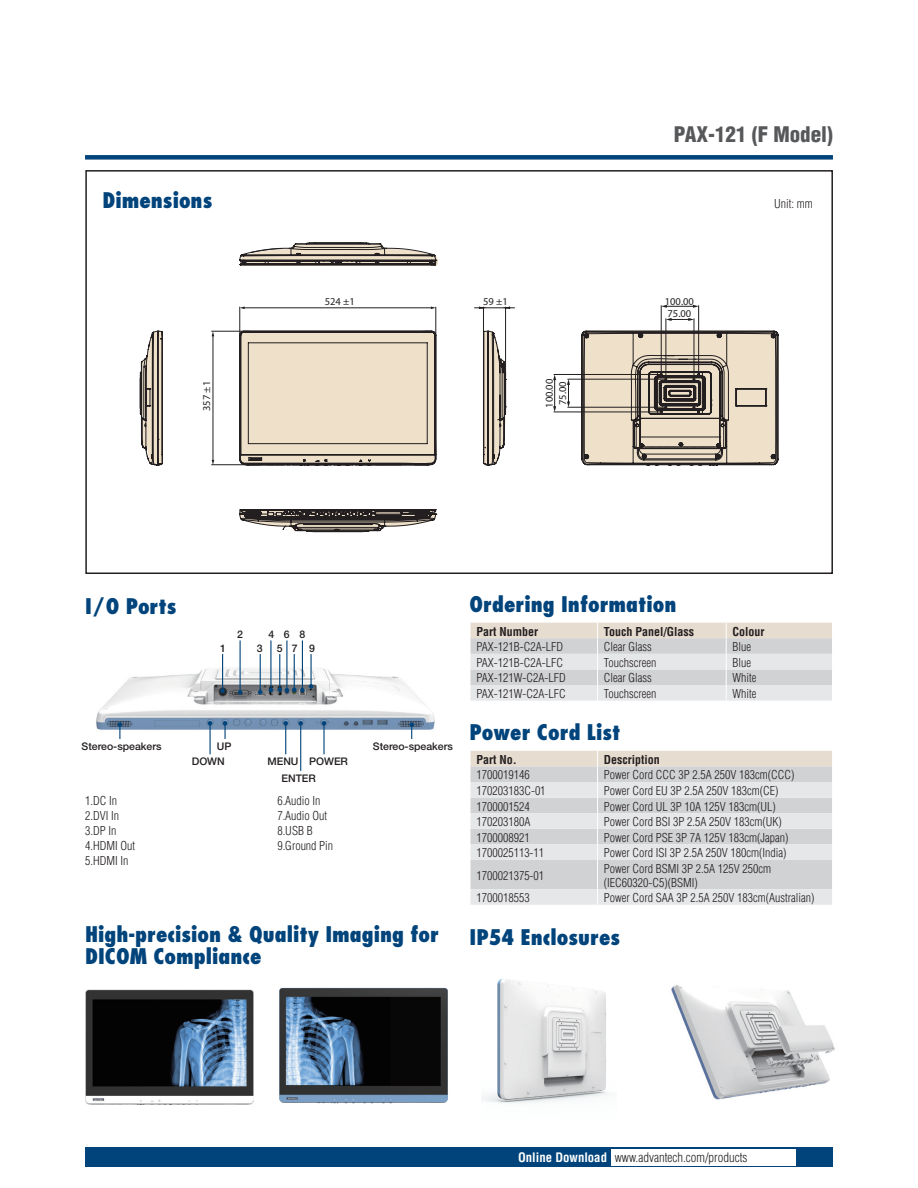
<style>
.page{position:relative;width:918px;height:1188px;background:#fff}
.page>*{position:absolute;margin:0;border:0;box-sizing:border-box;transform-origin:0 0}
.t1{font:800 condensed 21px/22.5px "Futura";color:#00447b}
.t2{font:900 condensed 21px "Helvetica";color:#57585a}
.t3{font:300 condensed 12.75px "Helvetica";color:#231f20}
.t4{font:300 condensed 12px/15px "Helvetica";color:#231f20}
.t5{font:700 condensed 12px "Helvetica";color:#231f20}
.t6{font:500 10.5px "Helvetica Neue";color:#231f20}
.t7{font:10.5px/13.2px "Myriad Pro";color:#231f20}
.s1{font-weight:700;color:#fff}
</style>
<div class="page">
<div style="left:85px;top:155px;width:748px;height:5px;background:#00447b"></div>
<div style="left:85px;top:1147px;width:748px;height:20px;background:#00447b"></div>
<div style="left:611px;top:1149px;width:184px;height:16px;background:#fff"></div>
<div style="left:85px;top:170px;width:748px;height:404px;border:2px solid #231f20"></div>
<img style="left:96px;top:656px;width:339px;height:81px">
<svg style="left:470px;top:623px;width:362px;height:78px;background:#dedddc"></svg>
<svg style="left:470px;top:751px;width:362px;height:154px;background:#dcdcdc"></svg>
<hr style="left:222px;top:654px;width:1px;height:37px;background:#00447b">
<svg style="left:220px;top:689px;width:5px;height:4px"></svg>
<hr style="left:260px;top:654px;width:1px;height:38px;background:#00447b">
<svg style="left:258px;top:690px;width:4px;height:4px"></svg>
<hr style="left:279px;top:654px;width:1px;height:36px;background:#00447b">
<hr style="left:294px;top:654px;width:1px;height:36px;background:#00447b">
<hr style="left:310px;top:654px;width:2px;height:32px;background:#00447b">
<hr style="left:240px;top:640px;width:1px;height:52px;background:#00447b">
<svg style="left:238px;top:690px;width:4px;height:5px"></svg>
<hr style="left:270px;top:640px;width:2px;height:50px;background:#00447b">
<hr style="left:286px;top:640px;width:1px;height:50px;background:#00447b">
<hr style="left:302px;top:640px;width:1px;height:50px;background:#00447b">
<svg style="left:269px;top:684px;width:44px;height:8px"></svg>
<svg style="left:118px;top:722px;width:4px;height:17px"></svg>
<svg style="left:409px;top:722px;width:5px;height:17px"></svg>
<img style="left:482px;top:979px;width:128px;height:124px">
<svg style="left:553px;top:374px;width:3px;height:38px"></svg>
<hr style="left:554px;top:412px;width:106px;height:1px;background:#231f20">
<hr style="left:554px;top:374px;width:106px;height:1px;background:#231f20">
<svg style="left:567px;top:379px;width:3px;height:28px"></svg>
<hr style="left:568px;top:407px;width:97px;height:1px;background:#231f20">
<hr style="left:568px;top:379px;width:97px;height:1px;background:#231f20">
<hr style="left:212px;top:331px;width:31px;height:1px;background:#231f20">
<hr style="left:212px;top:464px;width:35px;height:1px;background:#231f20">
<svg style="left:666px;top:318px;width:28px;height:3px"></svg>
<hr style="left:694px;top:319px;width:1px;height:59px;background:#231f20">
<hr style="left:666px;top:319px;width:1px;height:59px;background:#231f20">
<svg style="left:661px;top:305px;width:38px;height:3px"></svg>
<hr style="left:698px;top:306px;width:1px;height:68px;background:#231f20">
<hr style="left:661px;top:306px;width:1px;height:68px;background:#231f20">
<svg style="left:474px;top:306px;width:41px;height:160px"></svg>
<svg style="left:140px;top:330px;width:23px;height:136px;background:#9f978d"></svg>
<svg style="left:239px;top:242px;width:199px;height:24px"></svg>
<svg style="left:239px;top:509px;width:198px;height:23px"></svg>
<svg style="left:581px;top:330px;width:197px;height:136px;background:#baaf9e"></svg>
<svg style="left:239px;top:307px;width:198px;height:159px;background:#ddd2c0"></svg>
<hr style="left:213px;top:335px;width:1px;height:126px;background:#231f20">
<img style="left:279px;top:987px;width:169px;height:117px">
<img style="left:671px;top:985px;width:164px;height:115px">
<img style="left:85px;top:989px;width:169px;height:116px">
<hr style="left:210px;top:723px;width:1px;height:31px;background:#00447b">
<svg style="left:208px;top:721px;width:4px;height:5px"></svg>
<hr style="left:285px;top:723px;width:1px;height:31px;background:#00447b">
<svg style="left:284px;top:721px;width:4px;height:5px"></svg>
<hr style="left:323px;top:723px;width:2px;height:31px;background:#00447b">
<svg style="left:322px;top:721px;width:4px;height:5px"></svg>
<svg style="left:223px;top:721px;width:4px;height:18px"></svg>
<hr style="left:300px;top:723px;width:1px;height:48px;background:#00447b">
<svg style="left:298px;top:721px;width:5px;height:5px"></svg>
<h1 class="t2" style="left:674px;top:121px;width:161px">PAX-121 (F Model)</h1>
<h1 class="t1" style="left:102px;top:189px;width:111px">Dimensions</h1>
<p class="t4" style="left:774px;top:196px;width:40px">Unit: mm</p>
<p class="t7" style="left:200px;top:411px;width:32px;rotate:-90deg">357 ±1</p>
<p class="t7" style="left:325px;top:295px;width:32px">524 ±1</p>
<p class="t7" style="left:483px;top:295px;width:26px">59 ±1</p>
<p class="t7" style="left:543px;top:408px;width:31px;rotate:-90deg">100.00<br>75.00</p>
<p class="t7" style="left:665px;top:294px;width:31px">100.00</p>
<p class="t7" style="left:668px;top:307px;width:25px">75.00</p>
<h1 class="t1" style="left:85px;top:595px;width:93px">I/O Ports</h1>
<p class="t6" style="left:220px;top:642px;width:7px">1</p>
<p class="t6" style="left:237px;top:628px;width:7px">2</p>
<p class="t6" style="left:269px;top:628px;width:7px">4</p>
<p class="t6" style="left:284px;top:628px;width:23px">6 8</p>
<p class="t6" style="left:257px;top:642px;width:7px">3</p>
<p class="t6" style="left:277px;top:642px;width:40px">57 9</p>
<p class="t6" style="left:82px;top:740px;width:81px">Stereo-speakers</p>
<p class="t6" style="left:217px;top:740px;width:16px">UP</p>
<p class="t6" style="left:192px;top:755px;width:35px">DOWN</p>
<p class="t6" style="left:267px;top:755px;width:82px">MENU POWER</p>
<p class="t6" style="left:281px;top:772px;width:36px">ENTER</p>
<p class="t4" style="left:85px;top:793px;width:51px">1.DC In<br>2.DVI In<br>3.DP In<br>4.HDMI Out<br>5.HDMI In</p>
<p class="t4" style="left:277px;top:793px;width:57px">6.Audio In<br>7.Audio Out<br>8.USB B<br>9.Ground Pin</p>
<p class="t6" style="left:373px;top:740px;width:81px">Stereo-speakers</p>
<h1 class="t1" style="left:470px;top:593px;width:208px">Ordering Information</h1>
<p class="t5" style="left:476px;top:624px;width:63px">Part Number</p>
<p class="t5" style="left:604px;top:624px;width:92px">Touch Panel/Glass</p>
<p class="t5" style="left:733px;top:624px;width:34px">Colour</p>
<p class="t4" style="left:476px;top:639px;width:88px">PAX-121B-C2A-LFD</p>
<p class="t4" style="left:604px;top:639px;width:50px">Clear Glass</p>
<p class="t4" style="left:733px;top:639px;width:20px">Blue</p>
<p class="t4" style="left:476px;top:655px;width:88px">PAX-121B-C2A-LFC</p>
<p class="t4" style="left:604px;top:655px;width:54px">Touchscreen</p>
<p class="t4" style="left:733px;top:655px;width:20px">Blue</p>
<p class="t4" style="left:476px;top:671px;width:91px">PAX-121W-C2A-LFD</p>
<p class="t4" style="left:604px;top:671px;width:50px">Clear Glass</p>
<p class="t4" style="left:733px;top:671px;width:25px">White</p>
<p class="t4" style="left:476px;top:686px;width:91px">PAX-121W-C2A-LFC</p>
<p class="t4" style="left:604px;top:686px;width:54px">Touchscreen</p>
<p class="t4" style="left:733px;top:686px;width:25px">White</p>
<h1 class="t1" style="left:470px;top:721px;width:152px">Power Cord List</h1>
<p class="t5" style="left:476px;top:752px;width:42px">Part No.</p>
<p class="t5" style="left:604px;top:752px;width:57px">Description</p>
<p class="t4" style="left:476px;top:768px;width:55px">1700019146</p>
<p class="t4" style="left:604px;top:768px;width:192px">Power Cord CCC 3P 2.5A 250V 183cm(CCC)</p>
<p class="t4" style="left:476px;top:783px;width:71px">170203183C-01</p>
<p class="t4" style="left:604px;top:783px;width:176px">Power Cord EU 3P 2.5A 250V 183cm(CE)</p>
<p class="t4" style="left:476px;top:799px;width:55px">1700001524</p>
<p class="t4" style="left:604px;top:799px;width:173px">Power Cord UL 3P 10A 125V 183cm(UL)</p>
<p class="t4" style="left:476px;top:814px;width:55px">170203180A</p>
<p class="t4" style="left:604px;top:814px;width:179px">Power Cord BSI 3P 2.5A 250V 183cm(UK)</p>
<p class="t4" style="left:476px;top:830px;width:55px">1700008921</p>
<p class="t4" style="left:604px;top:830px;width:186px">Power Cord PSE 3P 7A 125V 183cm(Japan)</p>
<p class="t4" style="left:476px;top:846px;width:69px">1700025113-11</p>
<p class="t4" style="left:604px;top:846px;width:184px">Power Cord ISI 3P 2.5A 250V 180cm(India)</p>
<p class="t4" style="left:476px;top:868px;width:69px">1700021375-01</p>
<p class="t4" style="left:604px;top:862px;width:169px;line-height:13.5px">Power Cord BSMI 3P 2.5A 125V 250cm (IEC60320-C5)(BSMI)</p>
<p class="t4" style="left:476px;top:890px;width:55px">1700018553</p>
<p class="t4" style="left:604px;top:890px;width:212px">Power Cord SAA 3P 2.5A 250V 183cm(Australian)</p>
<h1 class="t1" style="left:85px;top:922px;width:356px">High-precision &amp; Quality Imaging for<br>DICOM Compliance</h1>
<h1 class="t1" style="left:470px;top:926px;width:152px">IP54 Enclosures</h1>
<p class="t3" style="left:518px;top:1149px;width:231px"><span class="s1">Online Download</span> www.advantech.com/products</p>
</div>
